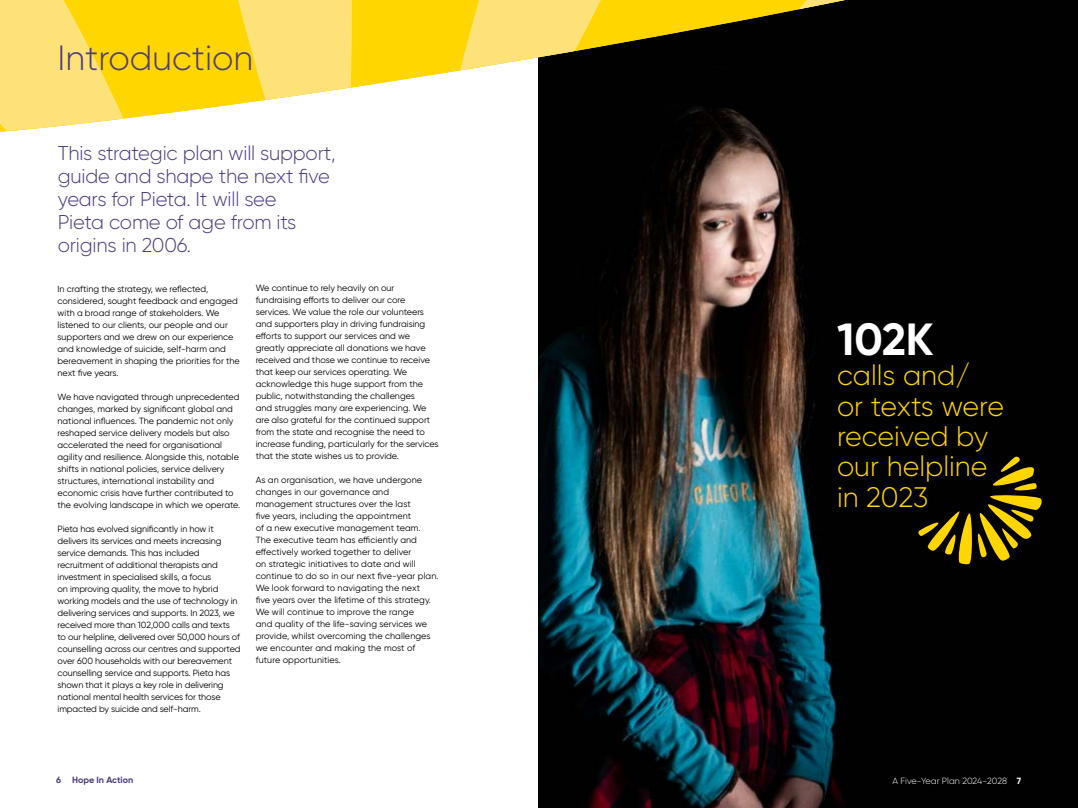
<style>
.page{position:relative;width:1078px;height:808px;background:#fff}
.page>*{position:absolute;margin:0;border:0;box-sizing:border-box;transform-origin:0 0}
.t1{font:700 45px "Gilroy";color:#fff}
.t2{font:300 35px "Gilroy";color:#4f3b80}
.t3{font:300 28.3px/30.3px "Gilroy";color:#ffd600}
.t4{font:300 20px/23px "Gilroy";letter-spacing:-.01em;color:#4f3b80}
.t5{font:9px/12px "Gilroy";color:#000}
.t6{font:300 9px "Gilroy";letter-spacing:-.005em;color:#fff}
.t7{font:700 9px "Gilroy";color:#4f3b80}
.s1{font-weight:700}
</style>
<div class="page">
<img style="left:539px;top:0;width:538px;height:808px">
<div style="left:538px;top:0;width:527px;height:149px;background:#010101"></div>
<div style="left:368px;top:0;width:29px;height:85px;background:#ffd600"></div>
<svg style="left:397px;top:0;width:161px;height:132px"></svg>
<svg style="left:558px;top:0;width:286px;height:132px;fill:#010101"></svg>
<svg style="left:834px;top:89px;width:10px;height:43px"></svg>
<svg style="left:0;top:0;width:368px;height:132px"></svg>
<svg style="left:917px;top:456px;width:126px;height:109px"></svg>
<h2 class="t2" style="left:58px;top:36px;width:197px">Introduction</h2>
<h3 class="t4" style="left:58px;top:141px;width:279px">This strategic plan will support, guide and shape the next five years for Pieta. It will see<br>Pieta come of age from its origins in 2006.</h3>
<p class="t5" style="left:58px;top:282px;width:184px">In crafting the strategy, we reflected, considered, sought feedback and engaged with a broad range of stakeholders. We listened to our clients, our people and our supporters and we drew on our experience and knowledge of suicide, self-harm and bereavement in shaping the priorities for the next five years.</p>
<p class="t5" style="left:58px;top:390px;width:184px">We have navigated through unprecedented changes, marked by significant global and national influences. The pandemic not only reshaped service delivery models but also accelerated the need for organisational agility and resilience. Alongside this, notable shifts in national policies, service delivery structures, international instability and economic crisis have further contributed to the evolving landscape in which we operate.</p>
<p class="t5" style="left:58px;top:522px;width:184px">Pieta has evolved significantly in how it delivers its services and meets increasing service demands. This has included recruitment of additional therapists and investment in specialised skills, a focus<br>on improving quality, the move to hybrid working models and the use of technology in delivering services and supports. In 2023, we received more than 102,000 calls and texts to our helpline, delivered over 50,000 hours of counselling across our centres and supported over 600 households with our bereavement counselling service and supports. Pieta has shown that it plays a key role in delivering national mental health services for those impacted by suicide and self-harm.</p>
<p class="t5" style="left:256px;top:282px;width:184px">We continue to rely heavily on our fundraising efforts to deliver our core services. We value the role our volunteers and supporters play in driving fundraising efforts to support our services and we greatly appreciate all donations we have received and those we continue to receive that keep our services operating. We acknowledge this huge support from the public, notwithstanding the challenges<br>and struggles many are experiencing. We are also grateful for the continued support from the state and recognise the need to increase funding, particularly for the services that the state wishes us to provide.</p>
<p class="t5" style="left:256px;top:474px;width:184px">As an organisation, we have undergone changes in our governance and management structures over the last<br>five years, including the appointment<br>of a new executive management team.<br>The executive team has efficiently and effectively worked together to deliver<br>on strategic initiatives to date and will continue to do so in our next five-year plan.<br>We look forward to navigating the next<br>five years over the lifetime of this strategy.<br>We will continue to improve the range<br>and quality of the life-saving services we provide, whilst overcoming the challenges we encounter and making the most of future opportunities.</p>
<h1 class="t1" style="left:836px;top:311px;width:98px">102K</h1>
<h3 class="t3" style="left:836px;top:360px;width:168px">calls and/<br>or texts were received by our helpline in 2023</h3>
<p class="t7" style="left:56px;top:774px;width:79px">6 Hope In Action</p>
<p class="t6" style="left:892px;top:775px;width:130px">A Five-Year Plan 2024-2028 <span class="s1">7</span></p>
</div>
